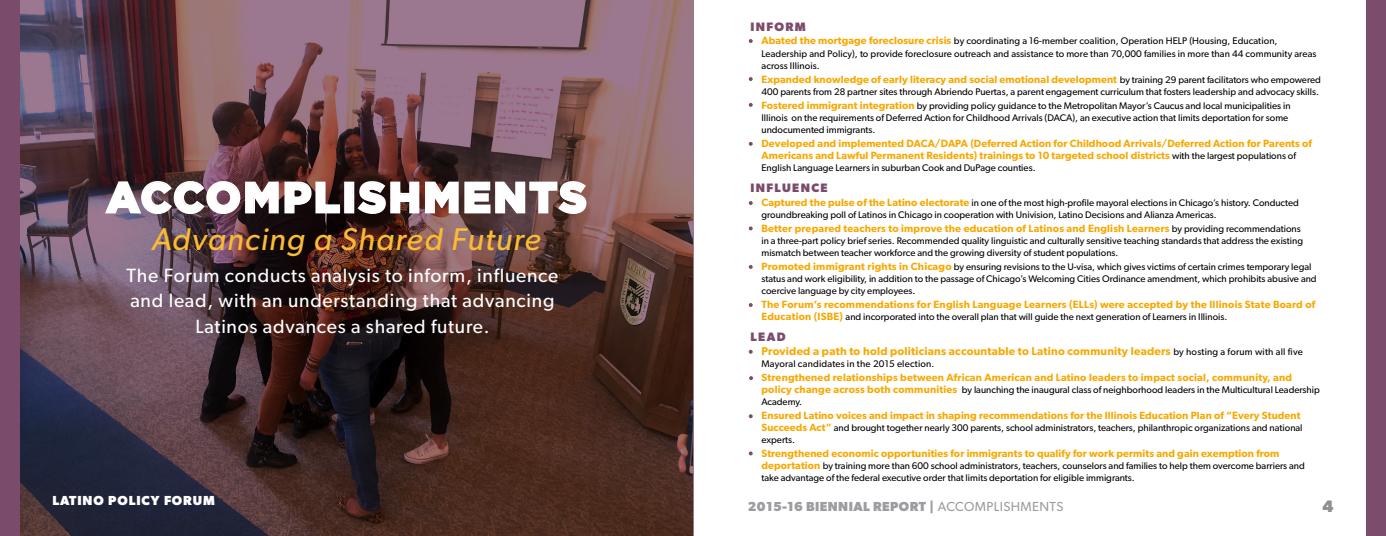
<style>
.page{position:relative;width:1386px;height:536px;background:#fff}
.page>*{position:absolute;margin:0;border:0;box-sizing:border-box;transform-origin:0 0}
.Description{font:900 42.88px "Gotham";letter-spacing:.05em;color:#fff}
.Description-2{font:italic 31.5px "Gibson";letter-spacing:.04em;color:#fabb35}
.t1{font:19.25px/25.4px "Gibson";letter-spacing:.04em;color:#fff;text-align:center}
.t2{font:700 16.62px "Gibson";color:#8d8f92}
.t3{font:700 13.12px "Gibson";letter-spacing:.03em;color:#9c9da0}
.t4{font:700 13.12px "Gibson";letter-spacing:.07em;color:#fff}
.t5{font:700 12.25px "Gibson";letter-spacing:.11em;color:#7b4b6c}
.t6{font:700 12.25px "Gibson";letter-spacing:.11em;color:#7b4d6d}
.t7{font:700 12.25px "Gibson";color:#7c4c6c}
.t8{font:600 11.38px "Gibson";letter-spacing:.02em;color:#f7a800}
.t9{font:600 10.5px/12.2px "Gibson";letter-spacing:.01em;color:#f7a800}
.t10{font:9.62px/12.2px "Gibson";color:#000}
.t11{font:9.62px "Gibson";letter-spacing:.02em;color:#000}
.s1{font-weight:600;font-size:10.5px;color:#f7a800}
.s2{font-weight:400;font-size:9.62px;color:#000}
.s3{font-weight:400}
</style>
<div class="page">
<svg style="left:20px;top:0;width:674px;height:536px;background:#593e43"></svg>
<div style="left:0;top:0;width:20px;height:536px;background:#7b4b6c"></div>
<div style="left:1366px;top:0;width:20px;height:536px;background:#7c4c6c"></div>
<svg style="left:749px;top:39px;width:4px;height:4px"></svg>
<svg style="left:749px;top:77px;width:4px;height:4px"></svg>
<svg style="left:749px;top:103px;width:4px;height:4px"></svg>
<svg style="left:749px;top:142px;width:4px;height:4px"></svg>
<svg style="left:749px;top:201px;width:4px;height:4px"></svg>
<svg style="left:749px;top:226px;width:4px;height:4px"></svg>
<svg style="left:749px;top:265px;width:4px;height:4px"></svg>
<svg style="left:749px;top:303px;width:4px;height:4px"></svg>
<svg style="left:749px;top:349px;width:4px;height:4px"></svg>
<svg style="left:749px;top:376px;width:4px;height:4px"></svg>
<svg style="left:749px;top:414px;width:4px;height:4px"></svg>
<svg style="left:749px;top:451px;width:4px;height:4px"></svg>
<img style="left:104px;top:180px;width:237px;height:35px">
<div style="left:344px;top:181px;width:10px;height:32px;border:2px solid #fff"></div>
<svg style="left:356px;top:180px;width:231px;height:35px;background:#78605d"></svg>
<p class="Description" style="left:106px;top:172px;width:482px">ACCOMPLISHMENTS</p>
<p class="Description-2" style="left:152px;top:220px;width:391px">Advancing a Shared Future</p>
<p class="t1" style="left:126px;top:262px;width:433px">The Forum conducts analysis to inform, influence and lead, with an understanding that advancing<br>Latinos advances a shared future.</p>
<p class="t4" style="left:52px;top:492px;width:164px">LATINO POLICY FORUM</p>
<p class="t6" style="left:751px;top:19px;width:57px">INFORM</p>
<p class="t10" style="left:762px;top:35px;width:556px"><span class="s1">Abated the mortgage foreclosure crisis</span> by coordinating a 16-member coalition, Operation HELP (Housing, Education,<br>Leadership and Policy), to provide foreclosure outreach and assistance to more than 70,000 families in more than 44 community areas across Illinois.</p>
<p class="t9" style="left:762px;top:73px;width:561px">Expanded knowledge of early literacy and social emotional development <span class="s2">by training 29 parent facilitators who empowered</span></p>
<p class="t10" style="left:762px;top:85px;width:559px">400 parents from 28 partner sites through Abriendo Puertas, a parent engagement curriculum that fosters leadership and advocacy skills.</p>
<p class="t10" style="left:762px;top:99px;width:531px"><span class="s1">Fostered immigrant integration</span> by providing policy guidance to the Metropolitan Mayor’s Caucus and local municipalities in<br>Illinois on the requirements of Deferred Action for Childhood Arrivals (DACA), an executive action that limits deportation for some undocumented immigrants.</p>
<p class="t9" style="left:762px;top:137px;width:552px">Developed and implemented DACA/DAPA (Deferred Action for Childhood Arrivals/Deferred Action for Parents of<br>Americans and Lawful Permanent Residents) trainings to 10 targeted school districts <span class="s2">with the largest populations of</span></p>
<p class="t10" style="left:762px;top:161px;width:276px">English Language Learners in suburban Cook and DuPage counties.</p>
<p class="t5" style="left:751px;top:180px;width:79px">INFLUENCE</p>
<p class="t10" style="left:762px;top:196px;width:539px"><span class="s1">Captured the pulse of the Latino electorate</span> in one of the most high-profile mayoral elections in Chicago’s history. Conducted groundbreaking poll of Latinos in Chicago in cooperation with Univision, Latino Decisions and Alianza Americas.</p>
<p class="t9" style="left:762px;top:221px;width:541px">Better prepared teachers to improve the education of Latinos and English Learners <span class="s2">by providing recommendations</span></p>
<p class="t10" style="left:762px;top:234px;width:543px">in a three-part policy brief series. Recommended quality linguistic and culturally sensitive teaching standards that address the existing mismatch between teacher workforce and the growing diversity of student populations.</p>
<p class="t10" style="left:762px;top:260px;width:557px"><span class="s1">Promoted immigrant rights in Chicago</span> by ensuring revisions to the U-visa, which gives victims of certain crimes temporary legal status and work eligibility, in addition to the passage of Chicago’s Welcoming Cities Ordinance amendment, which prohibits abusive and coercive language by city employees.</p>
<p class="t9" style="left:762px;top:298px;width:555px">The Forum’s recommendations for English Language Learners (ELLs) were accepted by the Illinois State Board of</p>
<p class="t10" style="left:762px;top:310px;width:467px"><span class="s1">Education (ISBE)</span> and incorporated into the overall plan that will guide the next generation of Learners in Illinois.</p>
<p class="t7" style="left:751px;top:329px;width:37px">LEAD</p>
<p class="t8" style="left:762px;top:344px;width:543px">Provided a path to hold politicians accountable to Latino community leaders <span class="s2">by hosting a forum with all five</span></p>
<p class="t11" style="left:762px;top:357px;width:174px">Mayoral candidates in the 2015 election.</p>
<p class="t9" style="left:762px;top:370px;width:532px">Strengthened relationships between African American and Latino leaders to impact social, community, and</p>
<p class="t10" style="left:762px;top:383px;width:560px"><span class="s1">policy change across both communities</span> by launching the inaugural class of neighborhood leaders in the Multicultural Leadership<br>Academy.</p>
<p class="t9" style="left:762px;top:408px;width:541px">Ensured Latino voices and impact in shaping recommendations for the Illinois Education Plan of “Every Student</p>
<p class="t10" style="left:762px;top:421px;width:543px"><span class="s1">Succeeds Act”</span> and brought together nearly 300 parents, school administrators, teachers, philanthropic organizations and national experts.</p>
<p class="t9" style="left:762px;top:447px;width:519px">Strengthened economic opportunities for immigrants to qualify for work permits and gain exemption from</p>
<p class="t10" style="left:762px;top:459px;width:545px"><span class="s1">deportation</span> by training more than 600 school administrators, teachers, counselors and families to help them overcome barriers and take advantage of the federal executive order that limits deportation for eligible immigrants.</p>
<p class="t3" style="left:748px;top:498px;width:317px">2015-16 BIENNIAL REPORT | <span class="s3">ACCOMPLISHMENTS</span></p>
<p class="t2" style="left:1322px;top:496px;width:13px">4</p>
</div>
